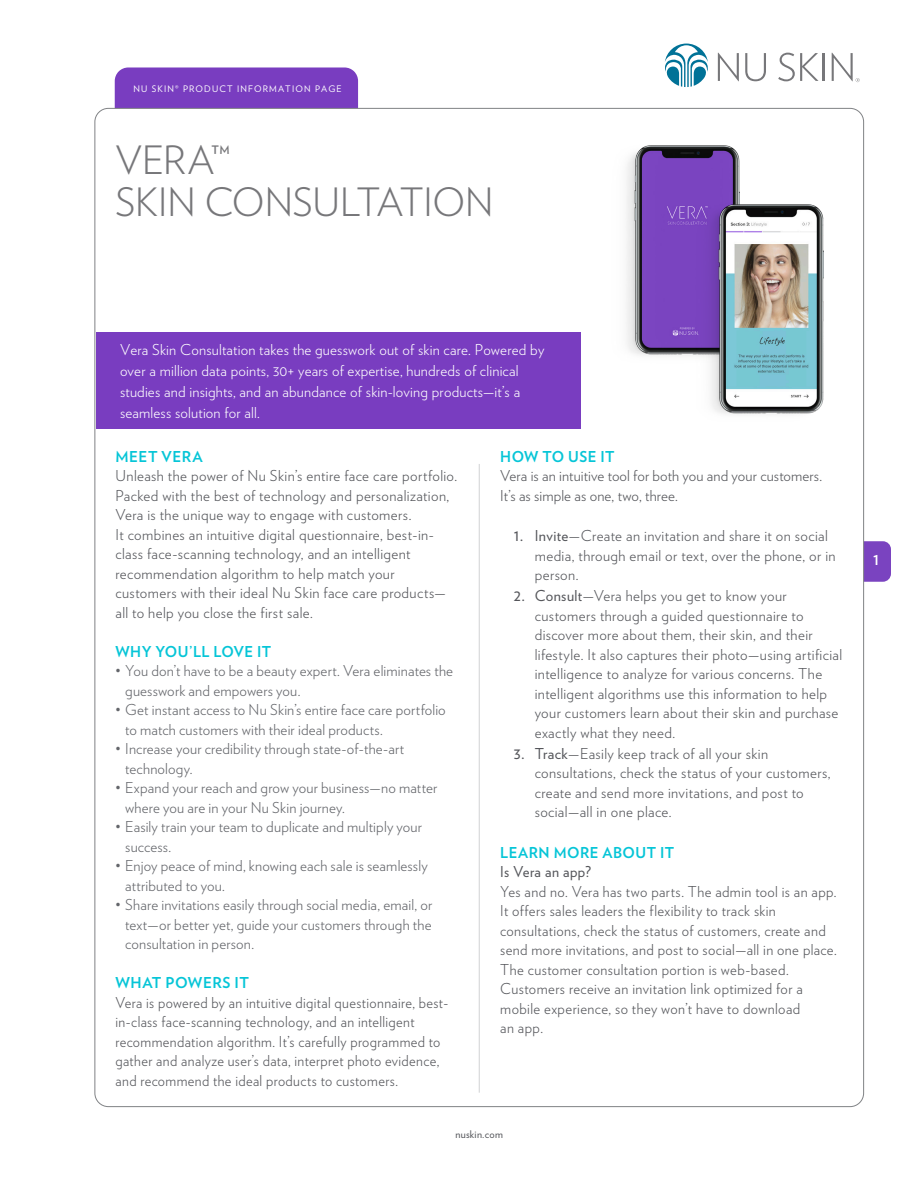
<style>
.page{position:relative;width:918px;height:1188px;background:#fff}
.page>*{position:absolute;margin:0;border:0;box-sizing:border-box;transform-origin:0 0}
.Product_Name{font:300 39px "Verlag";letter-spacing:-.005em;color:#77777a}
.text{font:300 15px/19.5px "Verlag";letter-spacing:.025em;color:#54555a}
.t1{font:300 15px/19.5px "Verlag";letter-spacing:.01em;color:#63656a}
.heading{font:300 15px/19.5px "Verlag";letter-spacing:.025em;color:#54555a;scale:.96 1}
.product_subname{font:300 15px/21px "Verlag";letter-spacing:.01em;color:#fff}
.heading-2{font:300 15px/19.5px "Verlag";letter-spacing:.005em;color:#54555a}
.text-2{font:700 15px "Verlag";letter-spacing:.03em;color:#06c5d7}
.heading-3{font:700 15px "Verlag";letter-spacing:.03em;color:#06c5d7}
.text-3{font:15px "Verlag";letter-spacing:.03em;color:#54555a}
.t2{font:700 13.5px "Verlag";color:#fff}
.t3{font:10.5px "Verlag";letter-spacing:.025em;color:#54555a}
.t4{font:9px "Verlag";letter-spacing:.125em;color:#fff}
.s1{font-weight:400;font-size:16.5px}
.s2{font-weight:400}
</style>
<div class="page">
<div style="left:844px;top:541px;width:47px;height:41px;background:#7a43c0;border-radius:8px"></div>
<div style="left:115px;top:68px;width:243px;height:40px;background:#793dc0"></div>
<div style="left:95px;top:108px;width:769px;height:999px;background:#fff;border-radius:14px"></div>
<hr style="left:479px;top:464px;width:1px;height:629px;background:#d1d2d4">
<svg style="left:718px;top:53px;width:21px;height:28px"></svg>
<svg style="left:745px;top:53px;width:21px;height:28px"></svg>
<svg style="left:778px;top:53px;width:41px;height:28px"></svg>
<hr style="left:823px;top:53px;width:2px;height:28px;background:#77777a">
<svg style="left:832px;top:53px;width:28px;height:29px"></svg>
<svg style="left:664px;top:44px;width:44px;height:43px"></svg>
<img style="left:626px;top:145px;width:114px;height:211px">
<img style="left:694px;top:201px;width:130px;height:214px">
<div style="left:96px;top:332px;width:484px;height:96px;background:#793dc0"></div>
<p class="t4" style="left:134px;top:82px;width:210px">NU SKIN® PRODUCT INFORMATION PAGE</p>
<p class="Product_Name" style="left:116px;top:131px;width:116px">VERA™</p>
<p class="Product_Name" style="left:116px;top:173px;width:380px">SKIN CONSULTATION</p>
<p class="product_subname" style="left:120px;top:338px;width:426px">Vera Skin Consultation takes the guesswork out of skin care. Powered by over a million data points, 30+ years of expertise, hundreds of clinical studies and insights, and an abundance of skin-loving products—it’s a seamless solution for all.</p>
<p class="heading-3" style="left:116px;top:445px;width:89px">MEET VERA</p>
<p class="text" style="left:116px;top:466px;width:343px">Unleash the power of Nu Skin’s entire face care portfolio.<br>Packed with the best of technology and personalization, Vera is the unique way to engage with customers.<br>It combines an intuitive digital questionnaire, best-in&shy;class face-scanning technology, and an intelligent recommendation algorithm to help match your customers with their ideal Nu Skin face care products— all to help you close the first sale.</p>
<p class="text-2" style="left:116px;top:640px;width:157px">WHY YOU’LL LOVE IT</p>
<p class="t1" style="left:125px;top:661px;width:329px;text-indent:-10px">• You don’t have to be a beauty expert. Vera eliminates the guesswork and empowers you.</p>
<p class="t1" style="left:125px;top:700px;width:322px;text-indent:-10px">• Get instant access to Nu Skin’s entire face care portfolio to match customers with their ideal products.</p>
<p class="t1" style="left:125px;top:739px;width:280px;text-indent:-10px">• Increase your credibility through state-of-the-art technology.</p>
<p class="t1" style="left:125px;top:778px;width:314px;text-indent:-10px">• Expand your reach and grow your business—no matter where you are in your Nu Skin journey.</p>
<p class="t1" style="left:125px;top:817px;width:298px;text-indent:-10px">• Easily train your team to duplicate and multiply your success.</p>
<p class="t1" style="left:125px;top:856px;width:304px;text-indent:-10px">• Enjoy peace of mind, knowing each sale is seamlessly attributed to you.</p>
<p class="t1" style="left:125px;top:895px;width:309px;text-align:justify;text-indent:-10px">• Share invitations easily through social media, email, or text—or better yet, guide your customers through the consultation in person.</p>
<p class="heading-3" style="left:116px;top:971px;width:135px">WHAT POWERS IT</p>
<p class="heading" style="left:116px;top:992px;width:348px">Vera is powered by an intuitive digital questionnaire, best&shy;in-class face-scanning technology, and an intelligent recommendation algorithm. It’s carefully programmed to gather and analyze user’s data, interpret photo evidence, and recommend the ideal products to customers.</p>
<p class="text-2" style="left:500px;top:445px;width:116px">HOW TO USE IT</p>
<p class="heading-2" style="left:500px;top:466px;width:324px">Vera is an intuitive tool for both you and your customers.<br>It’s as simple as one, two, three.</p>
<p class="text" style="left:535px;top:526px;width:302px;text-indent:-21px"><span class="s1">1.</span> <span class="s2">Invite</span>—Create an invitation and share it on social media, through email or text, over the phone, or in person.</p>
<p class="text" style="left:535px;top:586px;width:309px;text-indent:-21px"><span class="s1">2.</span> <span class="s2">Consult</span>—Vera helps you get to know your customers through a guided questionnaire to discover more about them, their skin, and their lifestyle. It also captures their photo—using artificial intelligence to analyze for various concerns. The intelligent algorithms use this information to help your customers learn about their skin and purchase exactly what they need.</p>
<p class="text" style="left:535px;top:743px;width:297px;text-indent:-21px"><span class="s1">3.</span> <span class="s2">Track</span>—Easily keep track of all your skin consultations, check the status of your customers, create and send more invitations, and post to social—all in one place.</p>
<p class="text-2" style="left:500px;top:841px;width:175px">LEARN MORE ABOUT IT</p>
<p class="text-3" style="left:500px;top:861px;width:92px">Is Vera an app?</p>
<p class="text" style="left:500px;top:881px;width:338px">Yes and no. Vera has two parts. The admin tool is an app.<br>It offers sales leaders the flexibility to track skin consultations, check the status of customers, create and send more invitations, and post to social—all in one place.<br>The customer consultation portion is web-based.<br>Customers receive an invitation link optimized for a mobile experience, so they won’t have to download<br>an app.</p>
<p class="t3" style="left:455px;top:1126px;width:49px">nuskin.com</p>
<p class="t2" style="left:873px;top:550px;width:7px">1</p>
</div>
